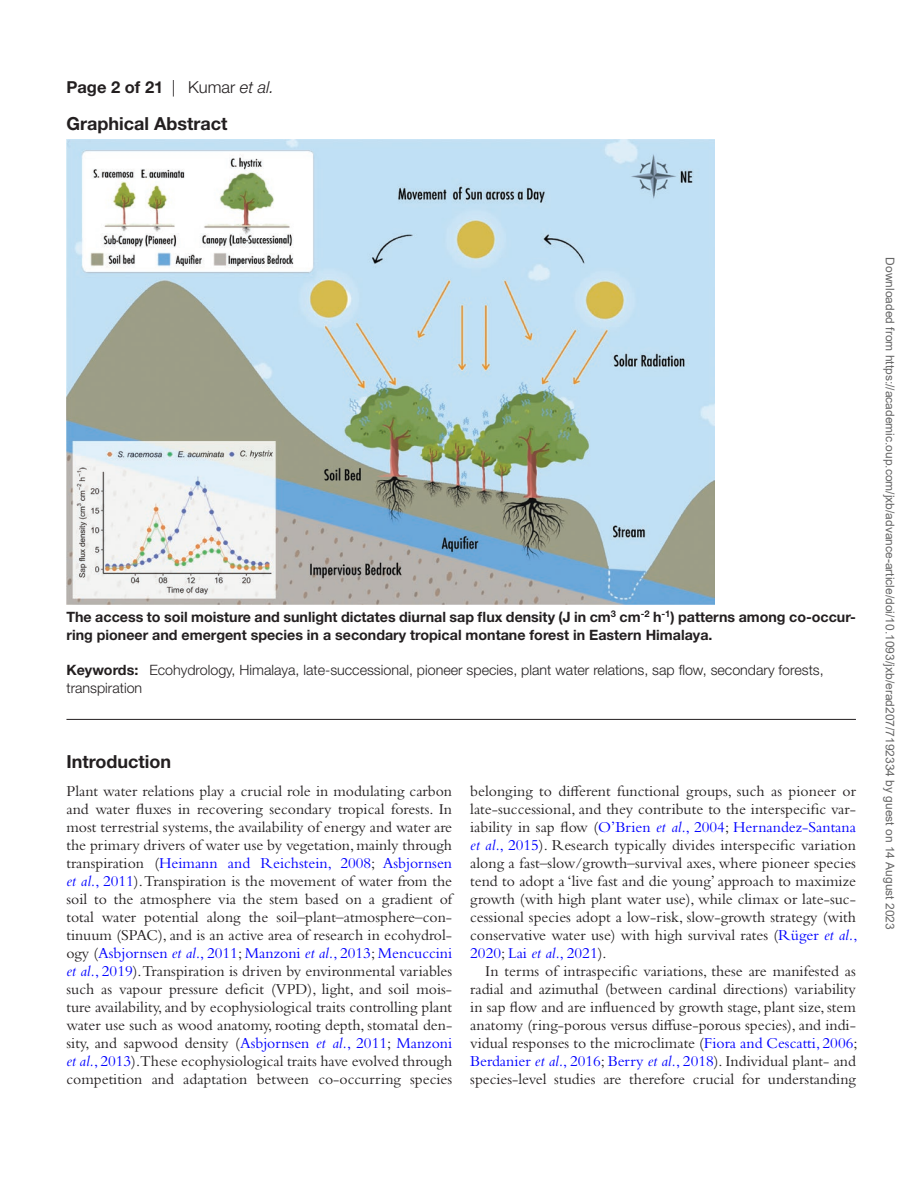
<style>
.page{position:relative;width:919px;height:1187px;background:#fff}
.page>*{position:absolute;margin:0;border:0;box-sizing:border-box;transform-origin:0 0}
.t1{font:700 18px "Helvetica Neue LT Std";color:#231f20}
.t2{font:700 16.5px "Helvetica Neue LT Std";color:#231f20}
.t3{font:15.75px/18px "Bembo Std";color:#231f20;text-align:justify}
.t4{font:700 14.25px/18px "Helvetica Neue LT Std";color:#231f20}
.t5{font:300 14.25px/18px "Helvetica Neue LT Std";color:#231f20}
.t6{font:12px "Arial";color:#666}
.s1{font-weight:300}
.s2{font-weight:300;font-style:italic}
.s3{font-weight:700}
.s4{color:#00f}
.s5{font-style:italic;color:#00f}
</style>
<div class="page">
<img style="left:66px;top:140px;width:648px;height:464px">
<hr style="left:66px;top:719px;width:789px;height:1px;background:#231f20">
<p class="t2" style="left:66px;top:77px;width:209px">Page 2 of 21 <span class="s1">| Kumar</span> <span class="s2">et al.</span></p>
<p class="t1" style="left:66px;top:112px;width:162px">Graphical Abstract</p>
<p class="t4" style="left:66px;top:607px;width:791px">The access to soil moisture and sunlight dictates diurnal sap flux density (J in cm<sup>3</sup> cm<sup>-2</sup> h<sup>-1</sup>) patterns among co-occur&shy;ring pioneer and emergent species in a secondary tropical montane forest in Eastern Himalaya.</p>
<p class="t5" style="left:66px;top:660px;width:758px"><span class="s3">Keywords:</span> Ecohydrology, Himalaya, late-successional, pioneer species, plant water relations, sap flow, secondary forests, transpiration</p>
<p class="t1" style="left:66px;top:750px;width:106px">Introduction</p>
<p class="t3" style="left:66px;top:781px;width:387px">Plant water relations play a crucial role in modulating carbon and water fluxes in recovering secondary tropical forests. In most terrestrial systems, the availability of energy and water are the primary drivers of water use by vegetation, mainly through transpiration (<span class="s4">Heimann and Reichstein, 2008</span>; <span class="s4">Asbjornsen </span><span class="s5">et al.</span><span class="s4">, 2011</span>). Transpiration is the movement of water from the soil to the atmosphere via the stem based on a gradient of total water potential along the soil–plant–atmosphere–con&shy;tinuum (SPAC), and is an active area of research in ecohydrol&shy;ogy (<span class="s4">Asbjornsen</span> <span class="s5">et al.</span><span class="s4">, 2011</span>; <span class="s4">Manzoni</span> <span class="s5">et al.</span><span class="s4">, 2013</span>; <span class="s4">Mencuccini </span><span class="s5">et al.</span><span class="s4">, 2019</span>).Transpiration is driven by environmental variables such as vapour pressure deficit (VPD), light, and soil mois&shy;ture availability, and by ecophysiological traits controlling plant water use such as wood anatomy, rooting depth, stomatal den&shy;sity, and sapwood density (<span class="s4">Asbjornsen</span> <span class="s5">et al.</span><span class="s4">, 2011</span>; <span class="s4">Manzoni </span><span class="s5">et al.</span><span class="s4">, 2013</span>).These ecophysiological traits have evolved through competition and adaptation between co-occurring species</p>
<p class="t3" style="left:470px;top:781px;width:389px">belonging to different functional groups, such as pioneer or late-successional, and they contribute to the interspecific var&shy;iability in sap flow (<span class="s4">O’Brien</span> <span class="s5">et al.</span><span class="s4">, 2004</span>; <span class="s4">Hernandez-Santana </span><span class="s5">et al.</span><span class="s4">, 2015</span>). Research typically divides interspecific variation along a fast–slow/growth–survival axes, where pioneer species tend to adopt a ‘live fast and die young’ approach to maximize growth (with high plant water use), while climax or late-suc&shy;cessional species adopt a low-risk, slow-growth strategy (with conservative water use) with high survival rates (<span class="s4">Rüger</span> <span class="s5">et al.</span><span class="s4">, 2020</span>; <span class="s4">Lai</span> <span class="s5">et al.</span><span class="s4">, 2021</span>).</p>
<p class="t3" style="left:470px;top:961px;width:389px;text-indent:15px">In terms of intraspecific variations, these are manifested as radial and azimuthal (between cardinal directions) variability in sap flow and are influenced by growth stage, plant size, stem anatomy (ring-porous versus diffuse-porous species), and indi&shy;vidual responses to the microclimate (<span class="s4">Fiora and Cescatti, 2006</span>; <span class="s4">Berdanier</span> <span class="s5">et al.</span><span class="s4">, 2016</span>; <span class="s4">Berry</span> <span class="s5">et al.</span><span class="s4">, 2018</span>). Individual plant- and species-level studies are therefore crucial for understanding</p>
<p class="t6" style="left:894px;top:257px;width:674px;rotate:90deg">Downloaded from https://academic.oup.com/jxb/advance-article/doi/10.1093/jxb/erad207/7192334 by guest on 14 August 2023</p>
</div>
